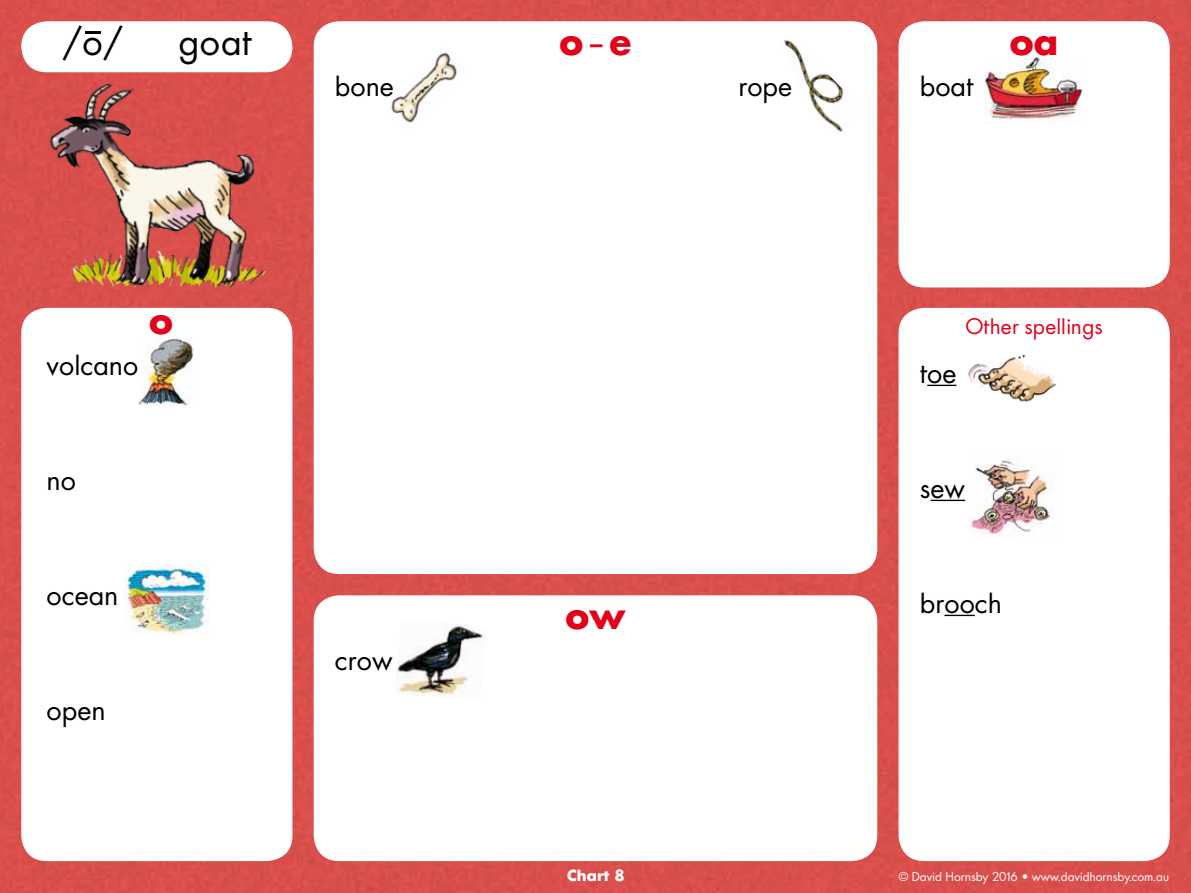
<style>
.page{position:relative;width:1191px;height:893px;background:#d94f4c}
.page>*{position:absolute;margin:0;border:0;box-sizing:border-box;transform-origin:0 0}
.t1{font:700 36px "K2 Sans";color:#e2001a}
.t2{font:36px "K2 Sans";color:#000}
.t3{font:27px "K2 Sans";color:#000}
.t4{font:21px "K2 Sans";color:#e2001a}
.t5{font:700 15px "K2 Sans";color:#fff}
.t6{font:12px "K2 Sans";letter-spacing:-.01em;color:#fff}
.s1{font-weight:400}
</style>
<div class="page">
<div style="left:21px;top:308px;width:271px;height:553px;background:#fff;border-radius:26px"></div>
<div style="left:314px;top:21px;width:563px;height:553px;background:#fff;border-radius:26px"></div>
<div style="left:314px;top:595px;width:563px;height:266px;background:#fff;border-radius:26px"></div>
<div style="left:21px;top:21px;width:271px;height:51px;background:#fff;border-radius:25px"></div>
<div style="left:898px;top:21px;width:271px;height:266px;background:#fff;border-radius:26px"></div>
<div style="left:898px;top:308px;width:271px;height:553px;background:#fff;border-radius:26px"></div>
<svg style="left:927px;top:385px;width:29px;height:1px"></svg>
<hr style="left:930px;top:500px;width:35px;height:1px;background:#000">
<hr style="left:944px;top:615px;width:30px;height:1px;background:#000">
<hr style="left:85px;top:31px;width:15px;height:3px;background:#000">
<img style="left:984px;top:57px;width:99px;height:67px">
<img style="left:125px;top:565px;width:83px;height:69px">
<img style="left:139px;top:338px;width:54px;height:67px">
<img style="left:968px;top:354px;width:88px;height:48px">
<img style="left:969px;top:455px;width:85px;height:79px">
<img style="left:44px;top:78px;width:227px;height:216px">
<img style="left:391px;top:52px;width:66px;height:71px">
<img style="left:784px;top:39px;width:60px;height:94px">
<img style="left:395px;top:623px;width:91px;height:76px">
<h1 class="t2" style="left:62px;top:19px;width:63px">/o/</h1>
<h1 class="t2" style="left:179px;top:19px;width:74px">goat</h1>
<h1 class="t1" style="left:559px;top:18px;width:74px">o <span class="s1">-</span> e</h1>
<p class="t3" style="left:335px;top:68px;width:61px">bone</p>
<p class="t3" style="left:738px;top:68px;width:55px">rope</p>
<p class="t3" style="left:919px;top:68px;width:55px">boat</p>
<h1 class="t1" style="left:1010px;top:18px;width:50px">oa</h1>
<p class="t3" style="left:47px;top:347px;width:93px">volcano</p>
<h1 class="t1" style="left:149px;top:297px;width:25px">o</h1>
<p class="t3" style="left:47px;top:462px;width:31px">no</p>
<p class="t3" style="left:47px;top:577px;width:73px">ocean</p>
<p class="t3" style="left:47px;top:692px;width:61px">open</p>
<p class="t3" style="left:335px;top:642px;width:59px">crow</p>
<p class="t3" style="left:920px;top:355px;width:38px">toe</p>
<p class="t4" style="left:965px;top:313px;width:139px">Other spellings</p>
<h1 class="t1" style="left:565px;top:592px;width:61px">ow</h1>
<p class="t3" style="left:920px;top:470px;width:47px">sew</p>
<p class="t3" style="left:920px;top:586px;width:84px">brooch</p>
<p class="t5" style="left:567px;top:866px;width:59px">Chart 8</p>
<p class="t6" style="left:899px;top:869px;width:272px">© David Hornsby 2016 • www.davidhornsby.com.au</p>
</div>
